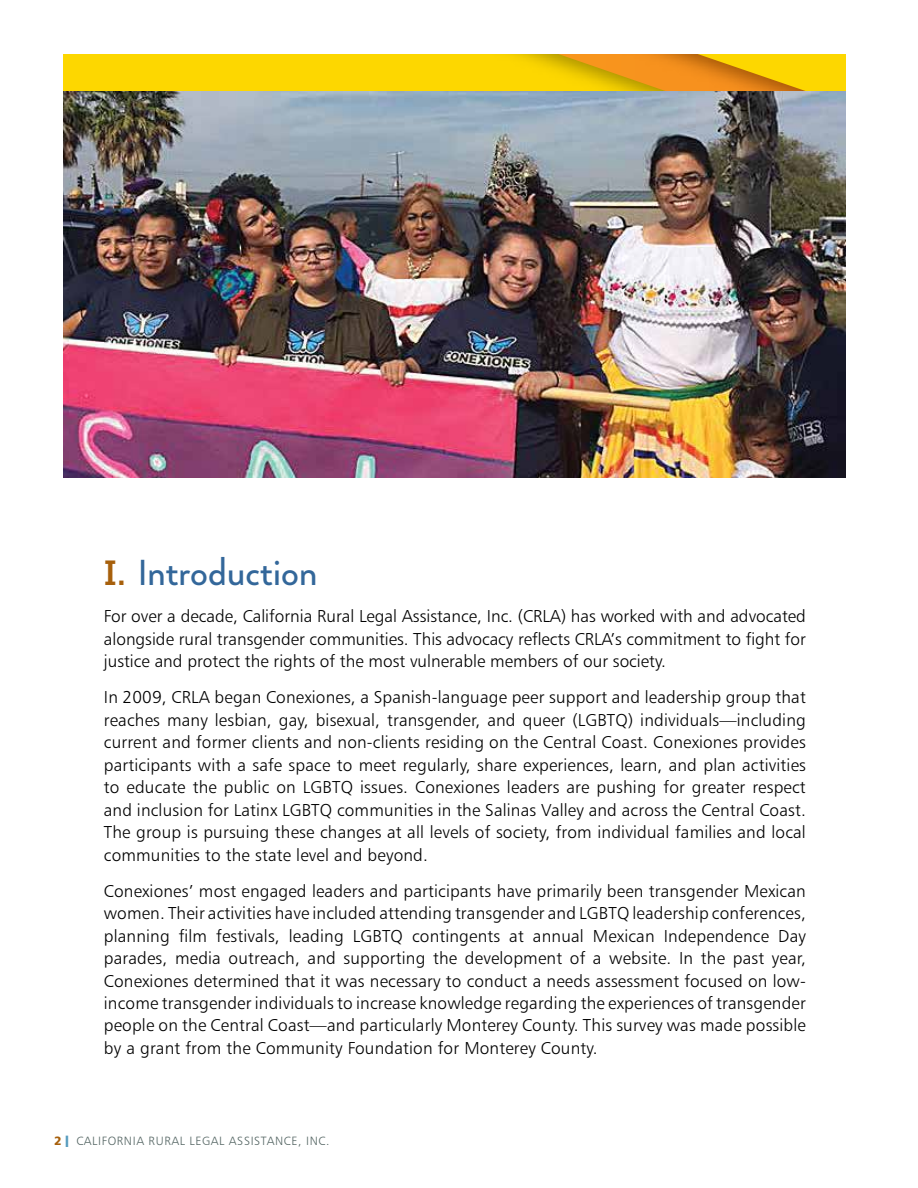
<style>
.page{position:relative;width:918px;height:1188px;background:#fff}
.page>*{position:absolute;margin:0;border:0;box-sizing:border-box;transform-origin:0 0}
.t1{font:500 42px "Arquitecta";letter-spacing:.005em;color:#33679a;scale:.95 1}
.t2{font:17.25px/22.5px "Humanist 777 BT Light B";letter-spacing:.01em;color:#000;text-align:justify}
.t3{font:12px "Humanist 777 BT Light B";letter-spacing:.05em;color:#536462}
.s1{font-family:"Museo Slab 700";font-weight:400;font-size:34.5px;color:#a7600c}
.s2{font-family:"Humanist 777 BT Black B";color:#a7600c}
.s3{color:#569bbe}
</style>
<div class="page">
<div style="left:63px;top:54px;width:783px;height:38px;background:#fdd700"></div>
<img style="left:334px;top:54px;width:224px;height:38px">
<svg style="left:558px;top:54px;width:288px;height:38px"></svg>
<img style="left:63px;top:92px;width:783px;height:385px">
<h1 class="t1" style="left:104px;top:546px;width:226px"><span class="s1">I.</span> Introduction</h1>
<p class="t2" style="left:104px;top:605px;width:704px">For over a decade, California Rural Legal Assistance, Inc. (CRLA) has worked with and advocated alongside rural transgender communities. This advocacy reflects CRLA’s commitment to fight for justice and protect the rights of the most vulnerable members of our society.</p>
<p class="t2" style="left:104px;top:686px;width:704px">In 2009, CRLA began Conexiones, a Spanish-language peer support and leadership group that reaches many lesbian, gay, bisexual, transgender, and queer (LGBTQ) individuals—including current and former clients and non-clients residing on the Central Coast. Conexiones provides participants with a safe space to meet regularly, share experiences, learn, and plan activities to educate the public on LGBTQ issues. Conexiones leaders are pushing for greater respect and inclusion for Latinx LGBTQ communities in the Salinas Valley and across the Central Coast.<br>The group is pursuing these changes at all levels of society, from individual families and local communities to the state level and beyond.</p>
<p class="t2" style="left:104px;top:879px;width:704px">Conexiones’ most engaged leaders and participants have primarily been transgender Mexican women. Their activities have included attending transgender and LGBTQ leadership conferences, planning film festivals, leading LGBTQ contingents at annual Mexican Independence Day parades, media outreach, and supporting the development of a website. In the past year, Conexiones determined that it was necessary to conduct a needs assessment focused on low&shy;income transgender individuals to increase knowledge regarding the experiences of transgender people on the Central Coast—and particularly Monterey County. This survey was made possible by a grant from the Community Foundation for Monterey County.</p>
<p class="t3" style="left:54px;top:1134px;width:277px"><span class="s2">2</span> <span class="s3">■</span> CALIFORNIA RURAL LEGAL ASSISTANCE, INC.</p>
</div>
